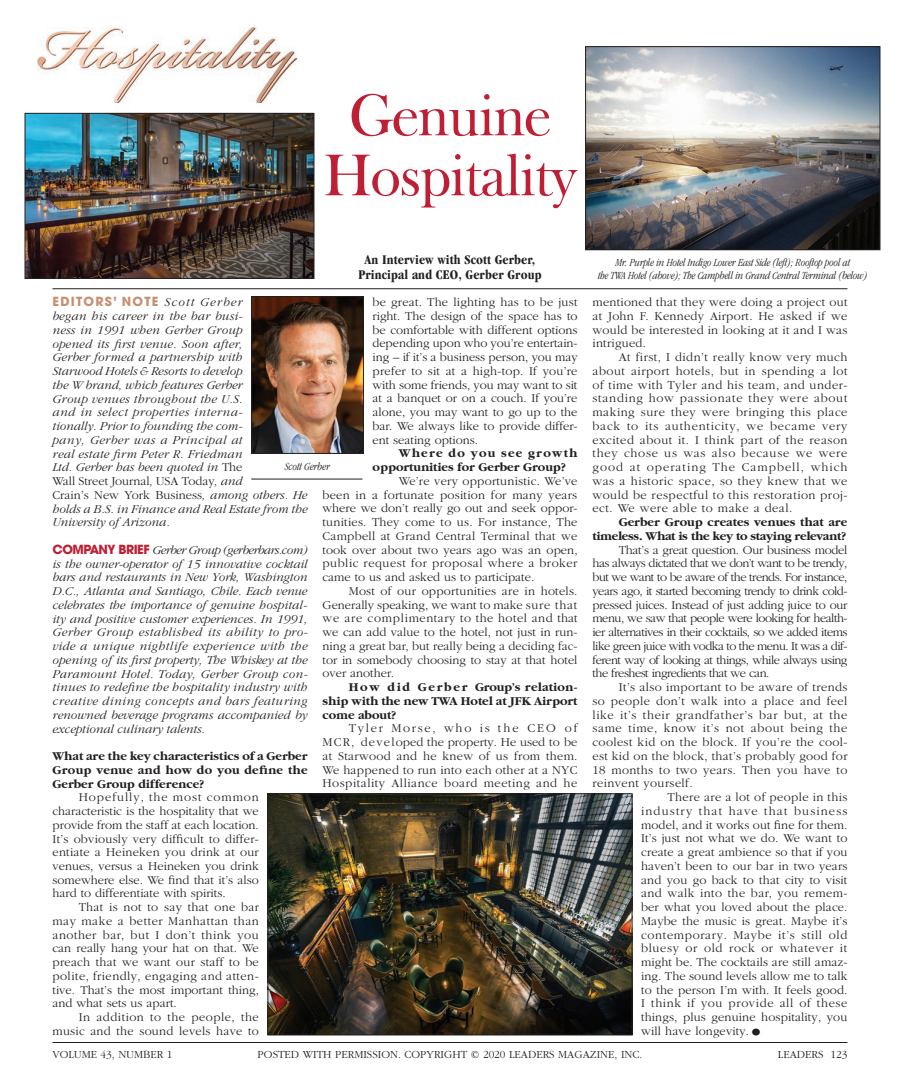
<style>
.page{position:relative;width:900px;height:1080px;background:#fff}
.page>*{position:absolute;margin:0;border:0;box-sizing:border-box;transform-origin:0 0}
.t1{font:60px/60px "Frys Baskerville BT";letter-spacing:-.04em;color:#be1f34;text-align:center}
.t2{font:700 condensed 13.75px/15px "Garamond";letter-spacing:.01em;color:#231f20;text-align:center}
.t3{font:300 12.5px/13.8px "Garamond";letter-spacing:.02em;color:#231f20;text-align:justify}
.t4{font:italic 300 12.5px/13.8px "Garamond";color:#231f20}
.t5{font:italic 300 12.5px/13.8px "Garamond";letter-spacing:.02em;color:#231f20}
.t6{font:700 12.5px/13.8px "Garamond";color:#231f20;text-align:justify}
.t7{font:300 12.5px "Garamond";letter-spacing:.05em;color:#231f20}
.t8{font:700 12.5px/13.8px "Garamond";letter-spacing:-.02em;color:#231f20;text-align:right}
.t9{font:300 12.5px "Garamond";letter-spacing:.09em;color:#231f20}
.t10{font:700 12.5px "Avant Garde";letter-spacing:.1em;color:#c58f70}
.t11{font:italic 300 condensed 11.25px/12.5px "Garamond";letter-spacing:-.01em;color:#231f20;text-align:center}
.t12{font:300 11.25px "Garamond";color:#231f20}
.s1{font-family:"Garamond";font-weight:300;font-style:italic;color:#231f20}
.s2{font-style:normal}
.s3{font-family:"Avant Garde";font-weight:700;font-style:normal;color:#be1f34}
.s4{font-size:22.5px}
</style>
<div class="page">
<img style="left:27px;top:115px;width:285px;height:162px">
<div style="left:25px;top:113px;width:289px;height:166px;border:1px solid #231f20"></div>
<img style="left:38px;top:27px;width:258px;height:76px">
<img style="left:253px;top:298px;width:109px;height:154px">
<div style="left:251px;top:296px;width:113px;height:158px;border:1px solid #231f20"></div>
<hr style="left:251px;top:479px;width:111px;height:1px;background:#231f20">
<hr style="left:52px;top:288px;width:796px;height:1px;background:#231f20">
<img style="left:587px;top:48px;width:291px;height:200px">
<div style="left:585px;top:46px;width:295px;height:204px;border:1px solid #231f20"></div>
<img style="left:270px;top:795px;width:360px;height:238px">
<div style="left:268px;top:793px;width:364px;height:242px;border:1px solid #231f20"></div>
<hr style="left:52px;top:1042px;width:796px;height:1px;background:#231f20">
<h1 class="t1" style="left:323px;top:84px;width:256px">Genuine<br>Hospitality</h1>
<p class="t2" style="left:358px;top:252px;width:185px">An Interview with Scott Gerber,<br>Principal and CEO, Gerber Group</p>
<p class="t11" style="left:598px;top:256px;width:271px">Mr. Purple in Hotel Indigo Lower East Side (left); Rooftop pool at<br>the TWA Hotel (above); The Campbell in Grand Central Terminal (below)</p>
<p class="t10" style="left:52px;top:294px;width:191px">EDITORS’ NOTE <span class="s1">Scott Gerber</span></p>
<p class="t5" style="left:52px;top:309px;width:256px">began his career in the bar busi-<br>ness in 1991 when Gerber Group<br>opened its first venue. Soon after,<br>Gerber formed a partnership with<br>Starwood Hotels &amp; Resorts to develop<br>the W brand, which features Gerber<br>Group venues throughout the U.S.<br>and in select properties interna-<br>tionally. Prior to founding the com-<br>pany, Gerber was a Principal at<br>real estate firm Peter R. Friedman<br>Ltd. Gerber has been quoted in <span class="s2">The<br>Wall Street Journal</span>, <span class="s2">USA Today</span>, and<br><span class="s2">Crain’s New York Business</span>, among others. He holds a B.S. in Finance and Real Estate from the University of Arizona.</p>
<p class="t4" style="left:52px;top:543px;width:258px"><span class="s3">COMPANY BRIEF</span> Gerber Group (gerberbars.com) is the owner-operator of 15 innovative cocktail bars and restaurants in New York, Washington D.C., Atlanta and Santiago, Chile. Each venue celebrates the importance of genuine hospital&shy;ity and positive customer experiences. In 1991, Gerber Group established its ability to pro&shy;vide a unique nightlife experience with the opening of its first property, The Whiskey at the Paramount Hotel. Today, Gerber Group con&shy;tinues to redefine the hospitality industry with creative dining concepts and bars featuring renowned beverage programs accompanied by exceptional culinary talents.</p>
<p class="t6" style="left:52px;top:749px;width:257px">What are the key characteristics of a Gerber Group venue and how do you define the Gerber Group difference?</p>
<p class="t3" style="left:52px;top:791px;width:208px;text-indent:26px">Hopefully, the most common characteristic is the hospitality that we provide from the staff at each location.<br>It’s obviously very difficult to differ&shy;entiate a Heineken you drink at our venues, versus a Heineken you drink somewhere else. We find that it’s also hard to differentiate with spirits.</p>
<p class="t3" style="left:52px;top:901px;width:208px;text-indent:26px">That is not to say that one bar may make a better Manhattan than another bar, but I don’t think you can really hang your hat on that. We preach that we want our staff to be polite, friendly, engaging and atten&shy;tive. That’s the most important thing, and what sets us apart.</p>
<p class="t3" style="left:52px;top:1011px;width:208px;text-align:right">In addition to the people, the music and the sound levels have to</p>
<p class="t3" style="left:372px;top:296px;width:207px">be great. The lighting has to be just right. The design of the space has to be comfortable with different options depending upon who you’re entertain&shy;ing – if it’s a business person, you may prefer to sit at a high-top. If you’re with some friends, you may want to sit at a banquet or on a couch. If you’re alone, you may want to go up to the bar. We always like to provide differ&shy;ent seating options.</p>
<p class="t6" style="left:372px;top:447px;width:207px;text-indent:26px">Where do you see growth opportunities for Gerber Group?</p>
<p class="t3" style="left:322px;top:474px;width:257px;text-indent:76px">We’re very opportunistic. We’ve been in a fortunate position for many years where we don’t really go out and seek oppor&shy;tunities. They come to us. For instance, The Campbell at Grand Central Terminal that we took over about two years ago was an open, public request for proposal where a broker came to us and asked us to participate.</p>
<p class="t3" style="left:322px;top:584px;width:257px;text-indent:26px">Most of our opportunities are in hotels.<br>Generally speaking, we want to make sure that we are complimentary to the hotel and that we can add value to the hotel, not just in run&shy;ning a great bar, but really being a deciding fac&shy;tor in somebody choosing to stay at that hotel over another.</p>
<p class="t6" style="left:322px;top:681px;width:257px;text-indent:26px">H o w d i d G e r b e r Group’s relation&shy;ship with the new TWA Hotel at JFK Airport come about?</p>
<p class="t3" style="left:322px;top:722px;width:257px;text-indent:26px">Tyler Morse, who is the CEO of MCR, developed the property. He used to be at Starwood and he knew of us from them.<br>We happened to run into each other at a NYC Hospitality Alliance board meeting and he</p>
<p class="t11" style="left:285px;top:460px;width:46px">Scott Gerber</p>
<p class="t3" style="left:592px;top:296px;width:257px">mentioned that they were doing a project out at John F. Kennedy Airport. He asked if we would be interested in looking at it and I was intrigued.</p>
<p class="t3" style="left:592px;top:351px;width:257px;text-indent:26px">At first, I didn’t really know very much about airport hotels, but in spending a lot of time with Tyler and his team, and under&shy;standing how passionate they were about making sure they were bringing this place back to its authenticity, we became very excited about it. I think part of the reason they chose us was also because we were good at operating The Campbell, which was a historic space, so they knew that we would be respectful to this restoration proj&shy;ect. We were able to make a deal.</p>
<p class="t8" style="left:592px;top:516px;width:256px">Gerber Group creates venues that are timeless. What is the key to staying relevant?</p>
<p class="t3" style="left:592px;top:543px;width:257px;text-indent:26px">That’s a great question. Our business model has always dictated that we don’t want to be trendy, but we want to be aware of the trends. For instance, years ago, it started becoming trendy to drink cold&shy;pressed juices. Instead of just adding juice to our menu, we saw that people were looking for health&shy;ier alternatives in their cocktails, so we added items like green juice with vodka to the menu. It was a dif&shy;ferent way of looking at things, while always using the freshest ingredients that we can.</p>
<p class="t3" style="left:619px;top:681px;width:230px">It’s also important to be aware of trends</p>
<p class="t3" style="left:592px;top:694px;width:256px">so people don’t walk into a place and feel</p>
<p class="t7" style="left:592px;top:708px;width:257px">like it’s their grandfather’s bar but, at the</p>
<p class="t7" style="left:592px;top:722px;width:257px">same time, know it’s not about being the</p>
<p class="t3" style="left:592px;top:736px;width:257px">coolest kid on the block. If you’re the cool-</p>
<p class="t3" style="left:592px;top:749px;width:257px">est kid on the block, that’s probably good for</p>
<p class="t3" style="left:592px;top:763px;width:256px">18 months to two years. Then you have to</p>
<p class="t3" style="left:592px;top:777px;width:102px">reinvent yourself.</p>
<p class="t3" style="left:667px;top:791px;width:182px">There are a lot of people in this</p>
<p class="t9" style="left:641px;top:804px;width:208px">industry that have that business</p>
<p class="t3" style="left:641px;top:818px;width:208px">model, and it works out fine for them.</p>
<p class="t3" style="left:641px;top:832px;width:208px">It’s just not what we do. We want to</p>
<p class="t3" style="left:641px;top:846px;width:208px">create a great ambience so that if you</p>
<p class="t3" style="left:641px;top:859px;width:208px">haven’t been to our bar in two years</p>
<p class="t3" style="left:641px;top:873px;width:208px">and you go back to that city to visit</p>
<p class="t3" style="left:641px;top:887px;width:208px">and walk into the bar, you remem-</p>
<p class="t3" style="left:641px;top:901px;width:208px">ber what you loved about the place.</p>
<p class="t3" style="left:641px;top:914px;width:208px">Maybe the music is great. Maybe it’s</p>
<p class="t7" style="left:641px;top:928px;width:208px">contemporary. Maybe it’s still old</p>
<p class="t7" style="left:641px;top:942px;width:208px">bluesy or old rock or whatever it</p>
<p class="t3" style="left:641px;top:956px;width:208px">might be. The cocktails are still amaz-</p>
<p class="t3" style="left:641px;top:969px;width:208px">ing. The sound levels allow me to talk</p>
<p class="t3" style="left:641px;top:983px;width:208px">to the person I’m with. It feels good.</p>
<p class="t7" style="left:641px;top:997px;width:208px">I think if you provide all of these</p>
<p class="t3" style="left:641px;top:1011px;width:208px">things, plus genuine hospitality, you</p>
<p class="t3" style="left:641px;top:1024px;width:123px">will have longevity.<span class="s4">•</span></p>
<p class="t12" style="left:52px;top:1048px;width:121px">VOLUME 43, NUMBER 1</p>
<p class="t12" style="left:258px;top:1048px;width:386px">POSTED WITH PERMISSION. COPYRIGHT © 2020 LEADERS MAGAZINE, INC.</p>
<p class="t12" style="left:778px;top:1048px;width:71px">LEADERS 123</p>
</div>
